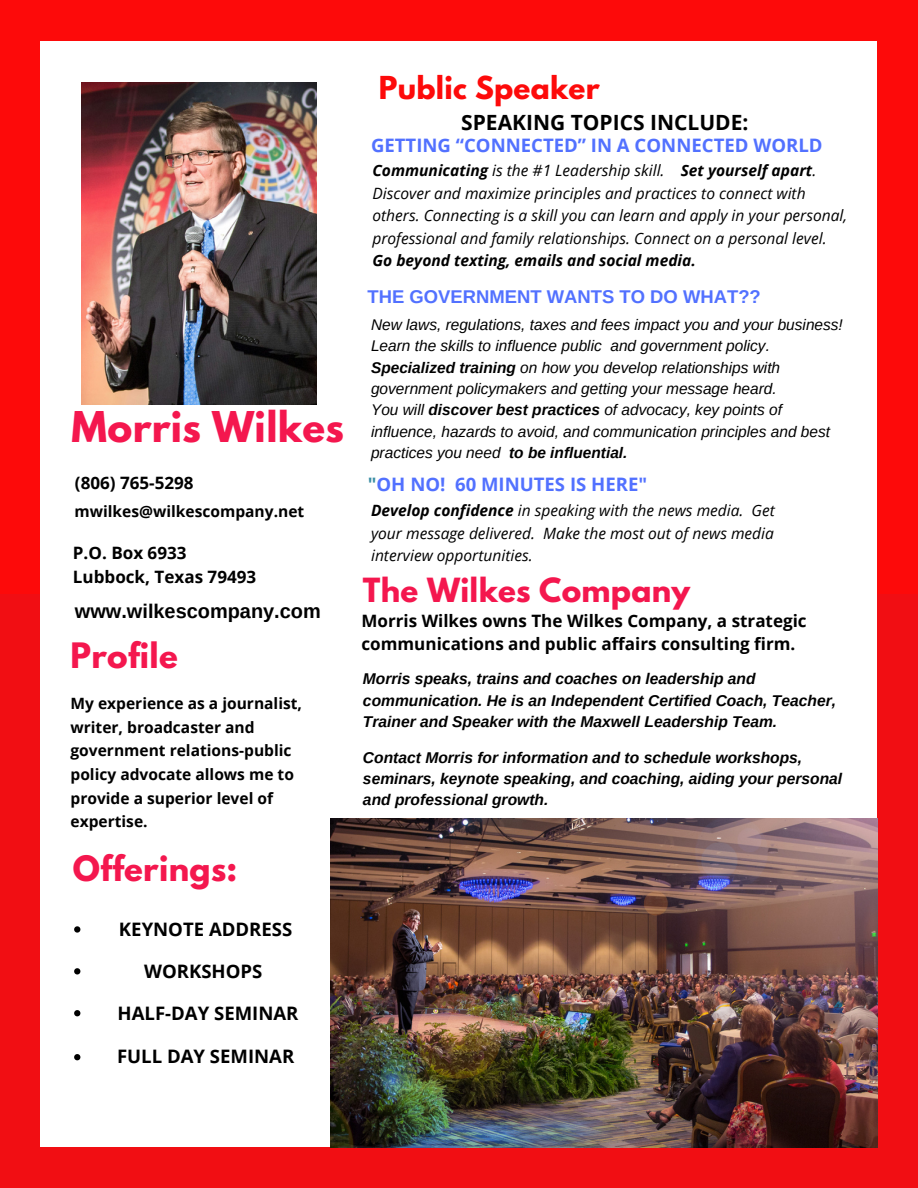
<style>
.page{position:relative;width:918px;height:1188px;background:#fd0a0a}
.page>*{position:absolute;margin:0;border:0;box-sizing:border-box;transform-origin:0 0}
.t1{font:700 37.65px "League Spartan";letter-spacing:.01em;color:#f4174e}
.t2{font:700 31.05px "League Spartan";letter-spacing:.01em;color:#f4174e}
.t3{font:700 29.55px "League Spartan";letter-spacing:.01em;color:#f4174e}
.t4{font:700 28.05px "League Spartan";letter-spacing:.01em;color:#fd0a0a}
.t5{font:700 21px "Open Sans";color:#000}
.t6{font:700 19.95px "Arimo";color:#000}
.t7{font:700 18.6px "Open Sans";color:#5271ff}
.t8{font:700 18.6px "Open Sans";color:#000}
.t9{font:700 18.45px "Arimo";color:#5271ff}
.t10{font:700 17.1px/23.7px "Open Sans";color:#000}
.t11{font:italic 15.6px/22.5px "Open Sans";color:#000}
.t12{font:italic 700 15.6px/21.3px "Arimo";color:#000}
.t13{font:700 15.6px/23.7px "Open Sans";color:#000}
.t14{font:italic 15.45px/21.3px "Arimo";color:#000}
.s1{font-weight:700}
.s2{color:#3b8ea5}
</style>
<div class="page">
<div style="left:0;top:595px;width:918px;height:593px;background:linear-gradient(to right,#f11116,#e71015)"></div>
<div style="left:41px;top:41px;width:836px;height:1106px;background:#fff"></div>
<img style="left:81px;top:82px;width:235px;height:322px">
<svg style="left:74px;top:926px;width:6px;height:7px"></svg>
<svg style="left:74px;top:968px;width:6px;height:6px"></svg>
<svg style="left:74px;top:1010px;width:6px;height:6px"></svg>
<svg style="left:74px;top:1054px;width:6px;height:6px"></svg>
<img style="left:330px;top:819px;width:547px;height:328px">
<p class="t1" style="left:72px;top:408px;width:274px">Morris Wilkes</p>
<p class="t10" style="left:75px;top:471px;width:120px">(806) 765-5298</p>
<p class="t13" style="left:75px;top:499px;width:231px">mwilkes@wilkescompany.net</p>
<p class="t10" style="left:73px;top:540px;width:115px">P.O. Box 6933</p>
<p class="t10" style="left:73px;top:564px;width:185px">Lubbock, Texas 79493</p>
<p class="t6" style="left:75px;top:600px;width:247px">www.wilkescompany.com</p>
<p class="t2" style="left:70px;top:640px;width:109px">Profile</p>
<p class="t13" style="left:70px;top:691px;width:233px">My experience as a journalist, writer, broadcaster and government relations-public policy advocate allows me to provide a superior level of expertise.</p>
<p class="t2" style="left:73px;top:853px;width:166px">Offerings:</p>
<p class="t8" style="left:119px;top:916px;width:175px">KEYNOTE ADDRESS</p>
<p class="t8" style="left:144px;top:958px;width:120px">WORKSHOPS</p>
<p class="t8" style="left:118px;top:1000px;width:182px">HALF-DAY SEMINAR</p>
<p class="t8" style="left:117px;top:1044px;width:179px">FULL DAY SEMINAR</p>
<p class="t4" style="left:379px;top:74px;width:222px">Public Speaker</p>
<p class="t5" style="left:461px;top:107px;width:289px">SPEAKING TOPICS INCLUDE:</p>
<p class="t7" style="left:371px;top:132px;width:453px">GETTING “CONNECTED” IN A CONNECTED WORLD</p>
<p class="t11" style="left:372px;top:159px;width:476px"><span class="s1">Communicating</span> is the #1 Leadership skill. <span class="s1">Set yourself apart</span>.<br>Discover and maximize principles and practices to connect with others. Connecting is a skill you can learn and apply in your personal, professional and family relationships. Connect on a personal level.<br><span class="s1">Go beyond texting, emails and social media.</span></p>
<p class="t9" style="left:368px;top:287px;width:395px">THE GOVERNMENT WANTS TO DO WHAT??</p>
<p class="t14" style="left:371px;top:314px;width:473px">New laws, regulations, taxes and fees impact you and your business!<br>Learn the skills to influence public and government policy.<br><span class="s1">Specialized training</span> on how you develop relationships with government policymakers and getting your message heard.</p>
<p class="t14" style="left:371px;top:399px;width:460px">You will <span class="s1">discover best practices</span> of advocacy, key points of influence, hazards to avoid, and communication principles and best practices you need <span class="s1">to be influential.</span></p>
<p class="t7" style="left:368px;top:471px;width:281px"><span class="s2">"</span>OH NO! 60 MINUTES IS HERE"</p>
<p class="t11" style="left:371px;top:499px;width:405px;text-align:justify"><span class="s1">Develop confidence</span> in speaking with the news media. Get your message delivered. Make the most out of news media interview opportunities.</p>
<p class="t3" style="left:363px;top:575px;width:329px">The Wilkes Company</p>
<p class="t10" style="left:362px;top:608px;width:447px">Morris Wilkes owns The Wilkes Company, a strategic communications and public affairs consulting firm.</p>
<p class="t12" style="left:363px;top:668px;width:475px">Morris speaks, trains and coaches on leadership and communication. He is an Independent Certified Coach, Teacher,<br>Trainer and Speaker with the Maxwell Leadership Team.</p>
<p class="t12" style="left:363px;top:747px;width:481px">Contact Morris for information and to schedule workshops, seminars, keynote speaking, and coaching, aiding your personal and professional growth.</p>
</div>
